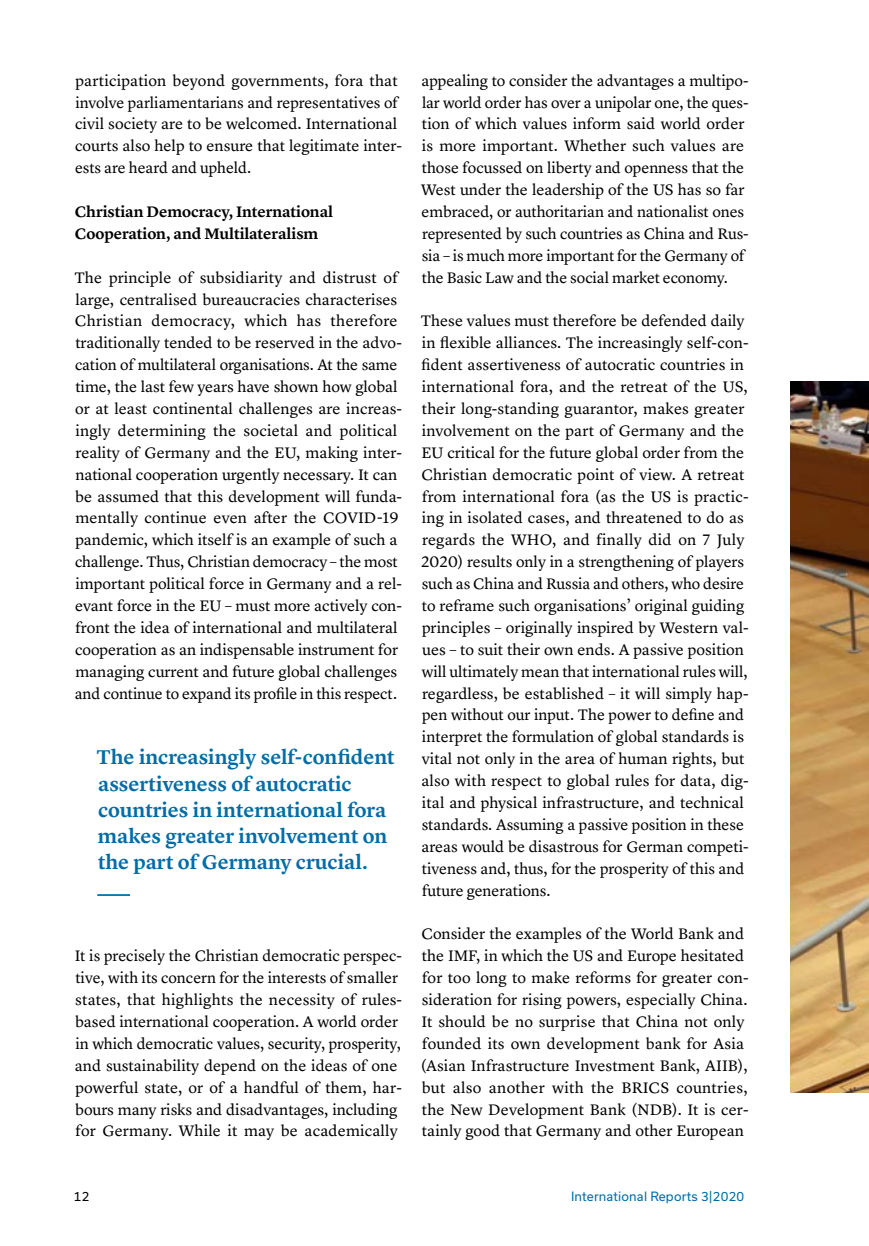
<style>
.page{position:relative;width:869px;height:1246px;background:#fff}
.page>*{position:absolute;margin:0;border:0;box-sizing:border-box;transform-origin:0 0}
.t1{font:600 20.65px/26.2px "Lyon Text";color:#006ca6}
.Paragraph{font:15.75px/21.9px "Lyon Text";color:#000}
.Header3{font:600 15.75px/21.9px "Lyon Text";color:#000}
.t2{font:12.25px "Usual";letter-spacing:.015em;color:#006ca6}
.t3{font:12.25px "Usual";color:#000}
</style>
<div class="page">
<hr style="left:97px;top:894px;width:33px;height:1px;background:#006ca6">
<img style="left:790px;top:381px;width:78px;height:711px">
<p class="Paragraph" style="left:75px;top:68px;width:328px">participation beyond governments, fora that involve parliamentarians and representatives of civil society are to be welcomed. International courts also help to ensure that legitimate inter&shy;ests are heard and upheld.</p>
<p class="Header3" style="left:75px;top:199px;width:259px">Christian Democracy, International<br>Cooperation, and Multilateralism</p>
<p class="Paragraph" style="left:74px;top:265px;width:329px">The principle of subsidiarity and distrust of large, centralised bureaucracies characterises Christian democracy, which has therefore traditionally tended to be reserved in the advo&shy;cation of multilateral organisations. At the same time, the last few years have shown how global or at least continental challenges are increas&shy;ingly determining the societal and political reality of Germany and the EU, making inter&shy;national cooperation urgently necessary. It can be assumed that this development will funda&shy;mentally continue even after the COVID-19 pandemic, which itself is an example of such a challenge. Thus, Christian democracy – the most important political force in Germany and a rel&shy;evant force in the EU – must more actively con&shy;front the idea of international and multilateral cooperation as an indispensable instrument for managing current and future global challenges and continue to expand its profile in this respect.</p>
<p class="t1" style="left:96px;top:742px;width:299px">The increasingly self-confident assertiveness of autocratic countries in international fora makes greater involvement on the part of Germany crucial.</p>
<p class="Paragraph" style="left:75px;top:943px;width:328px">It is precisely the Christian democratic perspec&shy;tive, with its concern for the interests of smaller states, that highlights the necessity of rules&shy;based international cooperation. A world order in which democratic values, security, prosperity, and sustainability depend on the ideas of one powerful state, or of a handful of them, har&shy;bours many risks and disadvantages, including for Germany. While it may be academically</p>
<p class="Paragraph" style="left:421px;top:68px;width:329px">appealing to consider the advantages a multipo&shy;lar world order has over a unipolar one, the ques&shy;tion of which values inform said world order is more important. Whether such values are those focussed on liberty and openness that the West under the leadership of the US has so far embraced, or authoritarian and nationalist ones represented by such countries as China and Rus&shy;sia – is much more important for the Germany of the Basic Law and the social market economy.</p>
<p class="Paragraph" style="left:421px;top:309px;width:329px">These values must therefore be defended daily in flexible alliances. The increasingly self-con&shy;fident assertiveness of autocratic countries in international fora, and the retreat of the US, their long-standing guarantor, makes greater involvement on the part of Germany and the EU critical for the future global order from the Christian democratic point of view. A retreat from international fora (as the US is practic&shy;ing in isolated cases, and threatened to do as regards the WHO, and finally did on 7 July 2020) results only in a strengthening of players such as China and Russia and others, who desire to reframe such organisations’ original guiding principles – originally inspired by Western val&shy;ues – to suit their own ends. A passive position will ultimately mean that international rules will, regardless, be established – it will simply hap&shy;pen without our input. The power to define and interpret the formulation of global standards is vital not only in the area of human rights, but also with respect to global rules for data, dig&shy;ital and physical infrastructure, and technical standards. Assuming a passive position in these areas would be disastrous for German competi&shy;tiveness and, thus, for the prosperity of this and future generations.</p>
<p class="Paragraph" style="left:420px;top:921px;width:329px">Consider the examples of the World Bank and the IMF, in which the US and Europe hesitated for too long to make reforms for greater con&shy;sideration for rising powers, especially China.<br>It should be no surprise that China not only founded its own development bank for Asia (Asian Infrastructure Investment Bank, AIIB), but also another with the BRICS countries, the New Development Bank (NDB). It is cer&shy;tainly good that Germany and other European</p>
<p class="t3" style="left:74px;top:1188px;width:17px">12</p>
<p class="t2" style="left:570px;top:1188px;width:175px">International Reports 3|2020</p>
</div>
